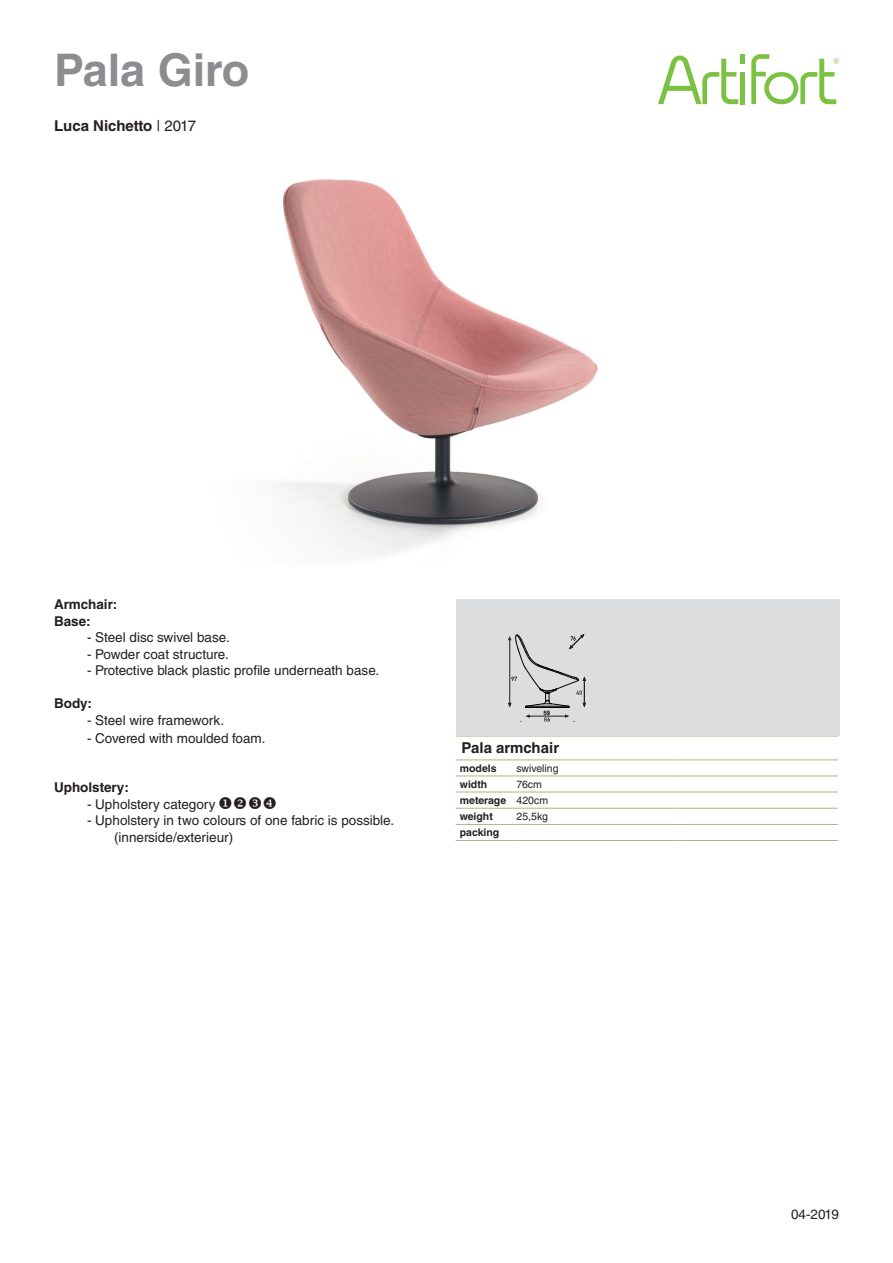
<style>
.page{position:relative;width:893px;height:1263px;background:#fff}
.page>*{position:absolute;margin:0;border:0;box-sizing:border-box;transform-origin:0 0}
.t1{font:700 45px "Helvetica LT Std";color:#8b8d90}
.t2{font:700 15px "Helvetica LT Std";color:#231f20}
.t3{font:13.5px/16.5px "Helvetica LT Std";color:#231f20}
.t4{font:700 13.5px/16.5px "Helvetica LT Std";color:#231f20}
.t5{font:700 10.5px/16.2px "Helvetica LT Std";color:#231f20}
.t6{font:10.5px "Helvetica LT Std";color:#231f20}
.t7{font:700 6px "Helvetica LT Std";color:#000001}
.s1{font-weight:400}
</style>
<div class="page">
<svg style="left:658px;top:54px;width:87px;height:50px"></svg>
<svg style="left:751px;top:54px;width:88px;height:50px"></svg>
<hr style="left:456px;top:736px;width:56px;height:1px;background:#b7b083">
<hr style="left:512px;top:736px;width:163px;height:1px;background:#b7b083">
<hr style="left:675px;top:736px;width:163px;height:1px;background:#b7b083">
<hr style="left:456px;top:760px;width:56px;height:1px;background:#b7b083">
<hr style="left:512px;top:760px;width:163px;height:1px;background:#b7b083">
<hr style="left:675px;top:760px;width:163px;height:1px;background:#b7b083">
<hr style="left:456px;top:776px;width:56px;height:1px;background:#b7b083">
<hr style="left:512px;top:776px;width:163px;height:1px;background:#b7b083">
<hr style="left:675px;top:776px;width:163px;height:1px;background:#b7b083">
<hr style="left:456px;top:792px;width:56px;height:1px;background:#b7b083">
<hr style="left:512px;top:792px;width:163px;height:1px;background:#b7b083">
<hr style="left:675px;top:792px;width:163px;height:1px;background:#b7b083">
<hr style="left:456px;top:808px;width:56px;height:1px;background:#b7b083">
<hr style="left:512px;top:808px;width:163px;height:1px;background:#b7b083">
<hr style="left:675px;top:808px;width:163px;height:1px;background:#b7b083">
<hr style="left:456px;top:824px;width:56px;height:1px;background:#b7b083">
<hr style="left:512px;top:824px;width:163px;height:1px;background:#b7b083">
<hr style="left:675px;top:824px;width:163px;height:1px;background:#b7b083">
<hr style="left:456px;top:840px;width:56px;height:1px;background:#b7b083">
<hr style="left:512px;top:840px;width:163px;height:1px;background:#b7b083">
<hr style="left:675px;top:840px;width:163px;height:1px;background:#b7b083">
<div style="left:456px;top:600px;width:383px;height:136px;background:#dcdddf"></div>
<img style="left:280px;top:179px;width:318px;height:378px">
<hr style="left:529px;top:716px;width:38px;height:1px;background:#231f20">
<svg style="left:525px;top:714px;width:5px;height:4px"></svg>
<svg style="left:544px;top:717px;width:6px;height:4px"></svg>
<svg style="left:508px;top:634px;width:78px;height:74px"></svg>
<h1 class="t1" style="left:54px;top:43px;width:197px">Pala Giro</h1>
<p class="t2" style="left:54px;top:116px;width:144px">Luca Nichetto <span class="s1">| 2017</span></p>
<p class="t4" style="left:54px;top:596px;width:65px">Armchair:<br>Base:</p>
<p class="t3" style="left:87px;top:629px;width:144px">- Steel disc swivel base.</p>
<p class="t3" style="left:87px;top:646px;width:143px">- Powder coat structure.</p>
<p class="t3" style="left:87px;top:662px;width:294px">- Protective black plastic profile underneath base.</p>
<p class="t4" style="left:54px;top:695px;width:40px">Body:</p>
<p class="t3" style="left:87px;top:712px;width:139px">- Steel wire framework.</p>
<p class="t3" style="left:87px;top:730px;width:180px">- Covered with moulded foam.</p>
<p class="t4" style="left:54px;top:779px;width:76px">Upholstery:</p>
<p class="t3" style="left:87px;top:796px;width:162px">- Upholstery category ◆❖</p>
<p class="t3" style="left:114px;top:812px;width:282px;text-indent:-27px">- Upholstery in two colours of one fabric is possible. (innerside/exterieur)</p>
<p class="t7" style="left:543px;top:709px;width:8px">59</p>
<p class="t2" style="left:462px;top:738px;width:99px">Pala armchair</p>
<p class="t5" style="left:460px;top:760px;width:38px">models</p>
<p class="t6" style="left:517px;top:762px;width:44px">swiveling</p>
<p class="t5" style="left:460px;top:776px;width:29px">width</p>
<p class="t5" style="left:460px;top:776px;width:90px;text-indent:57px"><span class="s1">76cm </span>meterage <span class="s1">420cm </span>weight</p>
<p class="t6" style="left:517px;top:810px;width:33px">25,5kg</p>
<p class="t5" style="left:460px;top:824px;width:41px">packing</p>
<p class="t3" style="left:791px;top:1206px;width:49px">04-2019</p>
</div>
